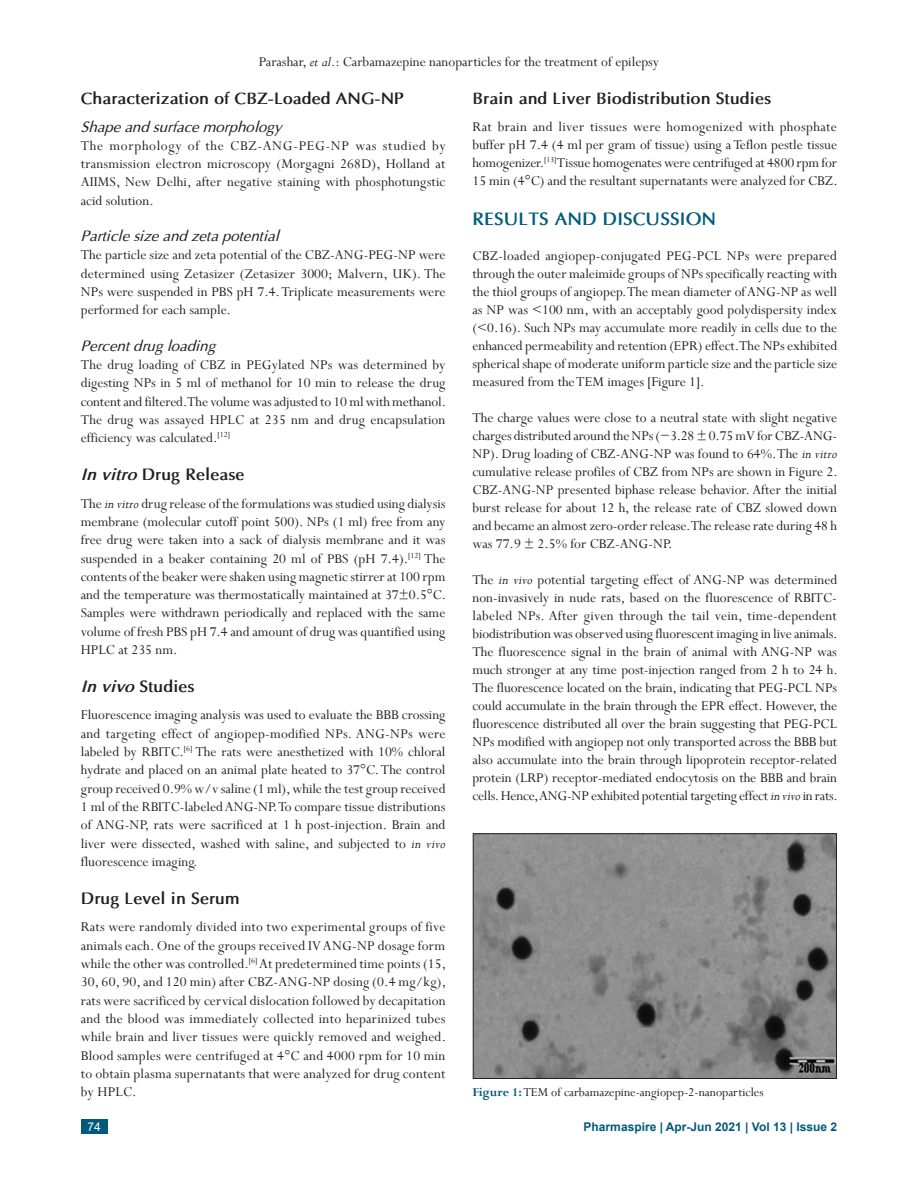
<style>
.page{position:relative;width:918px;height:1188px;background:#fff}
.page>*{position:absolute;margin:0;border:0;box-sizing:border-box;transform-origin:0 0}
.t1{font:700 18px "Optima";color:#005b7a}
.t2{font:700 16.5px "Optima";color:#231f20}
.TX{font:15px/18.3px "Perpetua";color:#231f20;text-align:justify}
.t3{font:italic 15px "Optima";color:#231f20}
.FGC{font:13.5px "Perpetua";color:#231f20}
.t4{font:700 12px "Arial";color:#005b7a}
.t5{font:12px "Arial";color:#fff}
.s1{font-style:italic}
.s2{font-weight:700;color:#005b7a}
</style>
<div class="page">
<div style="left:81px;top:1120px;width:27px;height:14px;background:#005b7a"></div>
<img style="left:475px;top:836px;width:360px;height:241px">
<div style="left:473px;top:834px;width:364px;height:245px;border:1px solid #231f20"></div>
<p class="TX" style="left:259px;top:52px;width:402px">Parashar, <span class="s1">et al</span>.: Carbamazepine nanoparticles for the treatment of epilepsy</p>
<h2 class="t2" style="left:81px;top:89px;width:325px">Characterization of CBZ-Loaded ANG-NP</h2>
<h3 class="t3" style="left:81px;top:117px;width:202px">Shape and surface morphology</h3>
<p class="TX" style="left:81px;top:136px;width:366px">The morphology of the CBZ-ANG-PEG-NP was studied by transmission electron microscopy (Morgagni 268D), Holland at AIIMS, New Delhi, after negative staining with phosphotungstic acid solution.</p>
<h3 class="t3" style="left:81px;top:227px;width:200px">Particle size and zeta potential</h3>
<p class="TX" style="left:81px;top:246px;width:366px">The particle size and zeta potential of the CBZ-ANG-PEG-NP were determined using Zetasizer (Zetasizer 3000; Malvern, UK). The NPs were suspended in PBS pH 7.4. Triplicate measurements were performed for each sample.</p>
<h3 class="t3" style="left:81px;top:336px;width:136px">Percent drug loading</h3>
<p class="TX" style="left:81px;top:355px;width:367px">The drug loading of CBZ in PEGylated NPs was determined by digesting NPs in 5 ml of methanol for 10 min to release the drug content and filtered. The volume was adjusted to 10 ml with methanol.<br>The drug was assayed HPLC at 235 nm and drug encapsulation efficiency was calculated.<sup>[12]</sup></p>
<h2 class="t2" style="left:81px;top:465px;width:165px"><span class="s1">In vitro</span> Drug Release</h2>
<p class="TX" style="left:81px;top:494px;width:367px">The <span class="s1">in vitro</span> drug release of the formulations was studied using dialysis membrane (molecular cutoff point 500). NPs (1 ml) free from any free drug were taken into a sack of dialysis membrane and it was suspended in a beaker containing 20 ml of PBS (pH 7.4).<sup>[12]</sup> The contents of the beaker were shaken using magnetic stirrer at 100 rpm and the temperature was thermostatically maintained at 37±0.5°C.<br>Samples were withdrawn periodically and replaced with the same volume of fresh PBS pH 7.4 and amount of drug was quantified using HPLC at 235 nm.</p>
<h2 class="t2" style="left:81px;top:676px;width:115px"><span class="s1">In vivo</span> Studies</h2>
<p class="TX" style="left:81px;top:706px;width:366px">Fluorescence imaging analysis was used to evaluate the BBB crossing and targeting effect of angiopep-modified NPs. ANG-NPs were labeled by RBITC.<sup>[6]</sup> The rats were anesthetized with 10% chloral hydrate and placed on an animal plate heated to 37°C. The control group received 0.9% w/v saline (1 ml), while the test group received 1 ml of the RBITC-labeled ANG-NP. To compare tissue distributions of ANG-NP, rats were sacrificed at 1 h post-injection. Brain and liver were dissected, washed with saline, and subjected to <span class="s1">in vivo </span>fluorescence imaging.</p>
<h2 class="t2" style="left:81px;top:888px;width:160px">Drug Level in Serum</h2>
<p class="TX" style="left:81px;top:918px;width:367px">Rats were randomly divided into two experimental groups of five animals each. One of the groups received IV ANG-NP dosage form while the other was controlled.<sup>[6]</sup> At predetermined time points (15, 30, 60, 90, and 120 min) after CBZ-ANG-NP dosing (0.4 mg/kg), rats were sacrificed by cervical dislocation followed by decapitation and the blood was immediately collected into heparinized tubes while brain and liver tissues were quickly removed and weighed.<br>Blood samples were centrifuged at 4°C and 4000 rpm for 10 min to obtain plasma supernatants that were analyzed for drug content by HPLC.</p>
<h2 class="t2" style="left:472px;top:89px;width:300px">Brain and Liver Biodistribution Studies</h2>
<p class="TX" style="left:472px;top:118px;width:367px">Rat brain and liver tissues were homogenized with phosphate buffer pH 7.4 (4 ml per gram of tissue) using a Teflon pestle tissue homogenizer.<sup>[13]</sup> Tissue homogenates were centrifuged at 4800 rpm for 15 min (4°C) and the resultant supernatants were analyzed for CBZ.</p>
<h1 class="t1" style="left:472px;top:208px;width:245px">RESULTS AND DISCUSSION</h1>
<p class="TX" style="left:472px;top:247px;width:366px">CBZ-loaded angiopep-conjugated PEG-PCL NPs were prepared through the outer maleimide groups of NPs specifically reacting with the thiol groups of angiopep. The mean diameter of ANG-NP as well as NP was &lt;100 nm, with an acceptably good polydispersity index (&lt;0.16). Such NPs may accumulate more readily in cells due to the enhanced permeability and retention (EPR) effect. The NPs exhibited spherical shape of moderate uniform particle size and the particle size measured from the TEM images [Figure 1].</p>
<p class="TX" style="left:472px;top:409px;width:367px">The charge values were close to a neutral state with slight negative charges distributed around the NPs (−3.28 ± 0.75 mV for CBZ-ANG-NP). Drug loading of CBZ-ANG-NP was found to 64%. The <span class="s1">in vitro </span>cumulative release profiles of CBZ from NPs are shown in Figure 2.<br>CBZ-ANG-NP presented biphase release behavior. After the initial burst release for about 12 h, the release rate of CBZ slowed down and became an almost zero-order release. The release rate during 48 h was 77.9 ± 2.5% for CBZ-ANG-NP.</p>
<p class="TX" style="left:473px;top:571px;width:367px">The <span class="s1">in vivo</span> potential targeting effect of ANG-NP was determined non-invasively in nude rats, based on the fluorescence of RBITC&shy;labeled NPs. After given through the tail vein, time-dependent biodistribution was observed using fluorescent imaging in live animals.<br>The fluorescence signal in the brain of animal with ANG-NP was much stronger at any time post-injection ranged from 2 h to 24 h.<br>The fluorescence located on the brain, indicating that PEG-PCL NPs could accumulate in the brain through the EPR effect. However, the fluorescence distributed all over the brain suggesting that PEG-PCL NPs modified with angiopep not only transported across the BBB but also accumulate into the brain through lipoprotein receptor-related protein (LRP) receptor-mediated endocytosis on the BBB and brain cells. Hence, ANG-NP exhibited potential targeting effect <span class="s1">in vivo</span> in rats.</p>
<p class="FGC" style="left:472px;top:1084px;width:293px"><span class="s2">Figure 1:</span> TEM of carbamazepine-angiopep-2-nanoparticles</p>
<p class="t5" style="left:88px;top:1119px;width:15px">74</p>
<p class="t4" style="left:584px;top:1119px;width:255px">Pharmaspire | Apr-Jun 2021 | Vol 13 | Issue 2</p>
</div>
